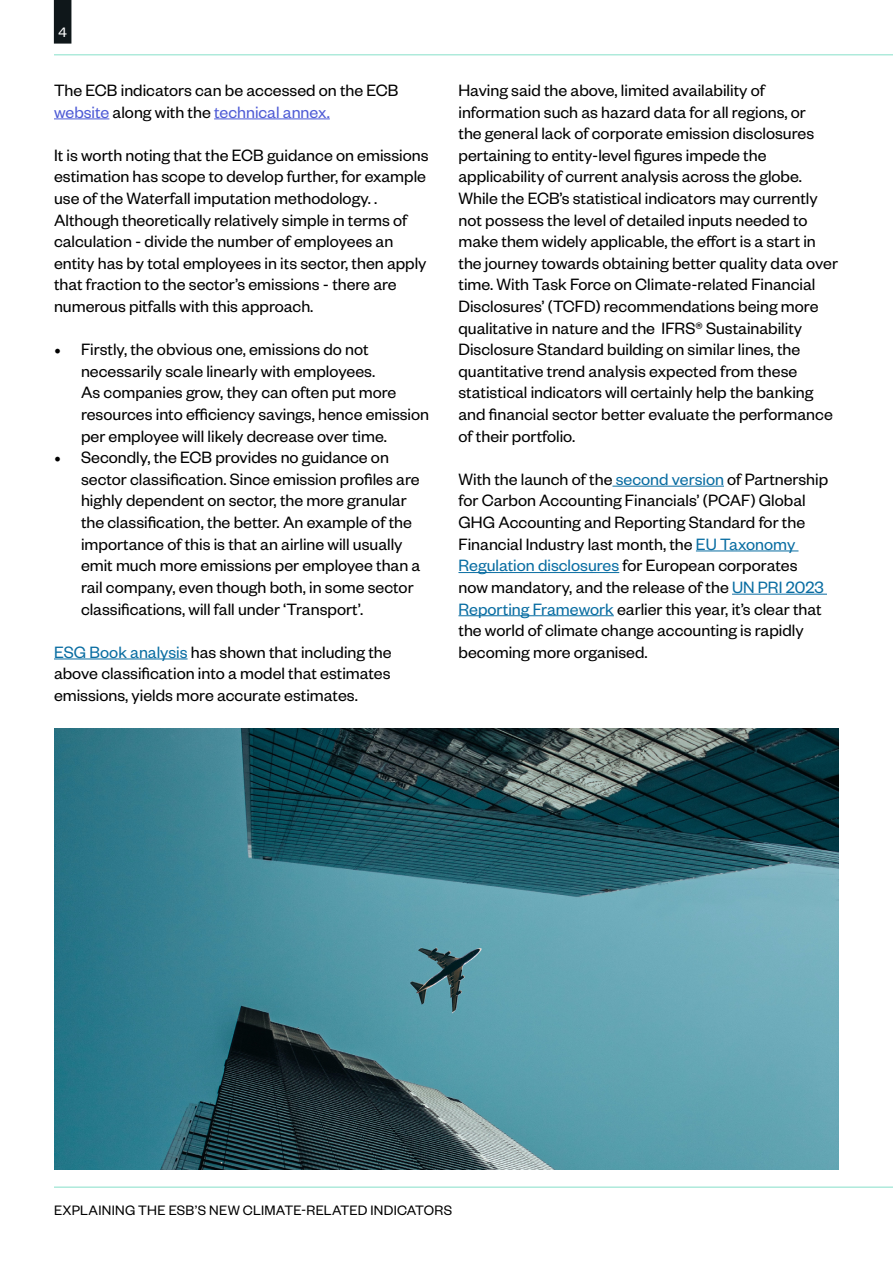
<style>
.page{position:relative;width:893px;height:1263px;background:#fff}
.page>*{position:absolute;margin:0;border:0;box-sizing:border-box;transform-origin:0 0}
.t1{font:18px/21.6px "Founders Grotesk";color:#000}
.t2{font:15px "Founders Grotesk";letter-spacing:.02em;color:#000}
.t3{font:15px "Founders Grotesk Text";color:#fff}
.s1{color:#4f5cd6}
.s2{font-family:"Minion Pro"}
.s3{color:#096da2}
</style>
<div class="page">
<hr style="left:54px;top:1186px;width:839px;height:2px;background:#aeeadb">
<div style="left:55px;top:1px;width:16px;height:42px;background:#0f171a"></div>
<div style="left:54px;top:0;width:17px;height:44px;border:2px solid #0f171a"></div>
<hr style="left:54px;top:54px;width:839px;height:2px;background:#aeeadb">
<hr style="left:54px;top:119px;width:55px;height:1px;background:#4f5cd6">
<hr style="left:214px;top:119px;width:116px;height:1px;background:#4f5cd6">
<hr style="left:54px;top:659px;width:134px;height:1px;background:#096da2">
<hr style="left:612px;top:486px;width:112px;height:1px;background:#096da2">
<hr style="left:696px;top:551px;width:102px;height:1px;background:#096da2">
<hr style="left:458px;top:572px;width:161px;height:1px;background:#096da2">
<hr style="left:732px;top:594px;width:95px;height:1px;background:#096da2">
<hr style="left:458px;top:615px;width:156px;height:1px;background:#096da2">
<img style="left:54px;top:728px;width:785px;height:441px">
<p class="t3" style="left:58px;top:22px;width:10px">4</p>
<p class="t1" style="left:54px;top:79px;width:346px">The ECB indicators can be accessed on the ECB <span class="s1">website</span> along with the <span class="s1">technical annex.</span></p>
<p class="t1" style="left:54px;top:143px;width:376px">It is worth noting that the ECB guidance on emissions estimation has scope to develop further, for example use of the Waterfall imputation methodology. .<br>Although theoretically relatively simple in terms of calculation - divide the number of employees an entity has by total employees in its sector, then apply that fraction to the sector’s emissions - there are numerous pitfalls with this approach.</p>
<p class="t1" style="left:81px;top:338px;width:350px;text-indent:-27px"><span class="s2">•</span> Firstly, the obvious one, emissions do not necessarily scale linearly with employees.<br>As companies grow, they can often put more resources into efficiency savings, hence emission per employee will likely decrease over time.</p>
<p class="t1" style="left:81px;top:446px;width:341px;text-indent:-27px"><span class="s2">•</span> Secondly, the ECB provides no guidance on sector classification. Since emission profiles are highly dependent on sector, the more granular the classification, the better. An example of the importance of this is that an airline will usually emit much more emissions per employee than a rail company, even though both, in some sector classifications, will fall under ‘Transport’.</p>
<p class="t1" style="left:54px;top:640px;width:339px;text-align:justify"><span class="s3">ESG Book analysis</span> has shown that including the above classification into a model that estimates emissions, yields more accurate estimates.</p>
<p class="t1" style="left:458px;top:79px;width:381px">Having said the above, limited availability of information such as hazard data for all regions, or<br>the general lack of corporate emission disclosures pertaining to entity-level figures impede the applicability of current analysis across the globe.<br>While the ECB’s statistical indicators may currently not possess the level of detailed inputs needed to make them widely applicable, the effort is a start in the journey towards obtaining better quality data over time. With Task Force on Climate-related Financial Disclosures’ (TCFD) recommendations being more qualitative in nature and the IFRS® Sustainability Disclosure Standard building on similar lines, the quantitative trend analysis expected from these statistical indicators will certainly help the banking and financial sector better evaluate the performance of their portfolio.</p>
<p class="t1" style="left:458px;top:467px;width:371px">With the launch of the <span class="s3">second version</span> of Partnership for Carbon Accounting Financials’ (PCAF) Global GHG Accounting and Reporting Standard for the Financial Industry last month, the <span class="s3">EU Taxonomy Regulation disclosures</span> for European corporates now mandatory, and the release of the <span class="s3">UN PRI 2023<br>Reporting Framework</span> earlier this year, it’s clear that the world of climate change accounting is rapidly becoming more organised.</p>
<p class="t2" style="left:54px;top:1201px;width:400px">EXPLAINING THE ESB’S NEW CLIMATE-RELATED INDICATORS</p>
</div>
